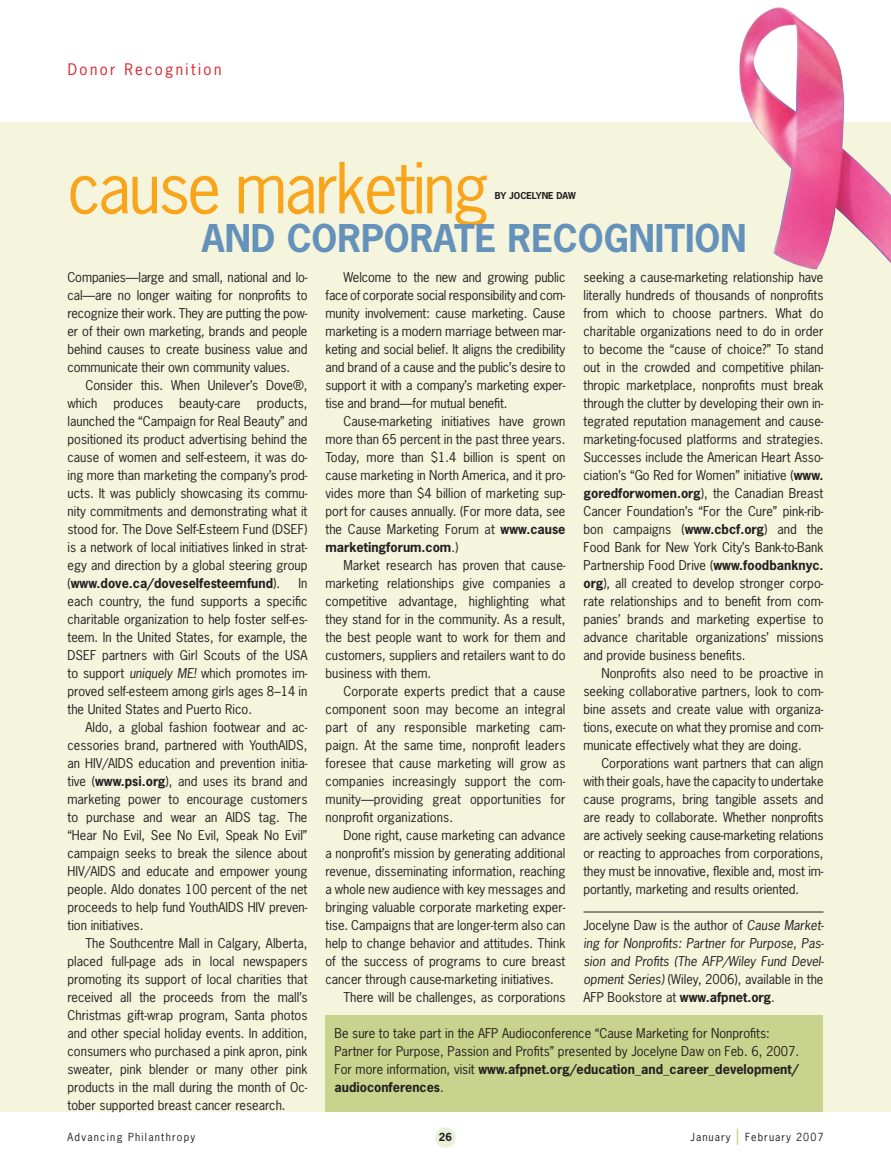
<style>
.page{position:relative;width:891px;height:1175px;background:#fff}
.page>*{position:absolute;margin:0;border:0;box-sizing:border-box;transform-origin:0 0}
.t1{font:66px "News Gothic";letter-spacing:-.04em;color:#f9a51b}
.t2{font:700 36px "News Gothic";color:#6592ba}
.t3{font:15px "News Gothic";letter-spacing:.16em;color:#da2128}
.t4{font:12.75px/18px "News Gothic";color:#231f20;text-align:justify}
.t5{font:italic 12.75px/18px "News Gothic";color:#231f20;text-align:justify}
.t6{font:10.5px "News Gothic";letter-spacing:.12em;color:#231f20}
.t7{font:10.5px "News Gothic";letter-spacing:.1em;color:#231f20}
.t8{font:700 10.5px "News Gothic";color:#231f20}
.t9{font:700 9px "News Gothic";color:#231f20}
.s1{font-weight:700}
.s2{font-style:italic}
.s3{font-style:normal}
.s4{font-weight:700;font-style:normal}
.s5{font-size:16.5px;color:#b8d989}
</style>
<div class="page">
<div style="left:435px;top:1127px;width:21px;height:20px;background:#e7f2d8;border-radius:50%"></div>
<div style="left:0;top:122px;width:891px;height:990px;background:#f5f4dd"></div>
<div style="left:326px;top:1015px;width:498px;height:97px;background:#c8d38d"></div>
<img style="left:739px;top:7px;width:152px;height:263px">
<hr style="left:584px;top:911px;width:240px;height:1px;background:#231f20">
<p class="t3" style="left:68px;top:60px;width:155px">Donor Recognition</p>
<h1 class="t1" style="left:68px;top:146px;width:424px">cause marketing</h1>
<h2 class="t2" style="left:202px;top:215px;width:546px">AND CORPORATE RECOGNITION</h2>
<p class="t9" style="left:495px;top:190px;width:83px">BY JOCELYNE DAW</p>
<p class="t4" style="left:68px;top:268px;width:242px">Companies—large and small, national and lo&shy;cal—are no longer waiting for nonprofits to recognize their work. They are putting the pow&shy;er of their own marketing, brands and people behind causes to create business value and communicate their own community values.</p>
<p class="t4" style="left:68px;top:376px;width:242px;text-indent:18px">Consider this. When Unilever’s Dove®, which produces beauty-care products, launched the “Campaign for Real Beauty” and positioned its product advertising behind the cause of women and self-esteem, it was do&shy;ing more than marketing the company’s prod&shy;ucts. It was publicly showcasing its commu&shy;nity commitments and demonstrating what it stood for. The Dove Self-Esteem Fund (DSEF) is a network of local initiatives linked in strat&shy;egy and direction by a global steering group (<span class="s1">www.dove.ca/doveselfesteemfund</span>).</p>
<p class="t4" style="left:68px;top:574px;width:242px;text-indent:231px">In each country, the fund supports a specific charitable organization to help foster self-es&shy;teem. In the United States, for example, the DSEF partners with Girl Scouts of the USA to support <span class="s2">uniquely ME!</span> which promotes im&shy;proved self-esteem among girls ages 8–14 in the United States and Puerto Rico.</p>
<p class="t4" style="left:68px;top:718px;width:242px;text-indent:18px">Aldo, a global fashion footwear and ac&shy;cessories brand, partnered with YouthAIDS, an HIV/AIDS education and prevention initia&shy;tive (<span class="s1">www.psi.org</span>), and uses its brand and marketing power to encourage customers to purchase and wear an AIDS tag. The “Hear No Evil, See No Evil, Speak No Evil” campaign seeks to break the silence about HIV/AIDS and educate and empower young people. Aldo donates 100 percent of the net proceeds to help fund YouthAIDS HIV preven&shy;tion initiatives.</p>
<p class="t4" style="left:68px;top:934px;width:242px;text-indent:18px">The Southcentre Mall in Calgary, Alberta, placed full-page ads in local newspapers promoting its support of local charities that received all the proceeds from the mall’s Christmas gift-wrap program, Santa photos and other special holiday events. In addition, consumers who purchased a pink apron, pink sweater, pink blender or many other pink products in the mall during the month of Oc&shy;tober supported breast cancer research.</p>
<p class="t4" style="left:326px;top:268px;width:242px;text-indent:18px">Welcome to the new and growing public face of corporate social responsibility and com&shy;munity involvement: cause marketing. Cause marketing is a modern marriage between mar&shy;keting and social belief. It aligns the credibility and brand of a cause and the public’s desire to support it with a company’s marketing exper&shy;tise and brand—for mutual benefit.</p>
<p class="t4" style="left:326px;top:412px;width:242px;text-indent:18px">Cause-marketing initiatives have grown more than 65 percent in the past three years.<br>Today, more than $1.4 billion is spent on cause marketing in North America, and it pro&shy;vides more than $4 billion of marketing sup&shy;port for causes annually. (For more data, see the Cause Marketing Forum at <span class="s1">www.cause marketingforum.com</span>.)</p>
<p class="t4" style="left:326px;top:556px;width:242px;text-indent:18px">Market research has proven that cause&shy;marketing relationships give companies a competitive advantage, highlighting what they stand for in the community. As a result, the best people want to work for them and customers, suppliers and retailers want to do business with them.</p>
<p class="t4" style="left:326px;top:682px;width:242px;text-indent:18px">Corporate experts predict that a cause component soon may become an integral part of any responsible marketing cam&shy;paign. At the same time, nonprofit leaders foresee that cause marketing will grow as companies increasingly support the com&shy;munity—providing great opportunities for nonprofit organizations.</p>
<p class="t4" style="left:344px;top:826px;width:224px">Done right, cause marketing can advance</p>
<p class="t4" style="left:326px;top:844px;width:241px">a nonprofit’s mission by generating additional</p>
<p class="t4" style="left:326px;top:862px;width:242px">revenue, disseminating information, reaching</p>
<p class="t4" style="left:326px;top:880px;width:242px">a whole new audience with key messages and</p>
<p class="t4" style="left:326px;top:898px;width:242px">bringing valuable corporate marketing exper-</p>
<p class="t4" style="left:326px;top:916px;width:241px">tise. Campaigns that are longer-term also can</p>
<p class="t4" style="left:326px;top:934px;width:242px">help to change behavior and attitudes. Think</p>
<p class="t4" style="left:326px;top:952px;width:241px">of the success of programs to cure breast</p>
<p class="t4" style="left:326px;top:970px;width:230px">cancer through cause-marketing initiatives.</p>
<p class="t4" style="left:344px;top:988px;width:223px">There will be challenges, as corporations</p>
<p class="t4" style="left:334px;top:1024px;width:466px;text-align:left">Be sure to take part in the AFP Audioconference “Cause Marketing for Nonprofits:<br>Partner for Purpose, Passion and Profits” presented by Jocelyne Daw on Feb. 6, 2007.<br>For more information, visit <span class="s1">www.afpnet.org/education_and_career_development/ audioconferences</span>.</p>
<p class="t4" style="left:584px;top:268px;width:242px">seeking a cause-marketing relationship have literally hundreds of thousands of nonprofits from which to choose partners. What do charitable organizations need to do in order to become the “cause of choice?” To stand out in the crowded and competitive philan&shy;thropic marketplace, nonprofits must break through the clutter by developing their own in&shy;tegrated reputation management and cause&shy;marketing-focused platforms and strategies.<br>Successes include the American Heart Asso&shy;ciation’s “Go Red for Women” initiative (<span class="s1">www. goredforwomen.org</span>), the Canadian Breast Cancer Foundation’s “For the Cure” pink-rib&shy;bon campaigns (<span class="s1">www.cbcf.org</span>) and the Food Bank for New York City’s Bank-to-Bank Partnership Food Drive (<span class="s1">www.foodbanknyc. org</span>), all created to develop stronger corpo&shy;rate relationships and to benefit from com&shy;panies’ brands and marketing expertise to advance charitable organizations’ missions and provide business benefits.</p>
<p class="t4" style="left:584px;top:664px;width:242px;text-indent:18px">Nonprofits also need to be proactive in seeking collaborative partners, look to com&shy;bine assets and create value with organiza&shy;tions, execute on what they promise and com&shy;municate effectively what they are doing.</p>
<p class="t4" style="left:584px;top:754px;width:242px;text-indent:18px">Corporations want partners that can align with their goals, have the capacity to undertake cause programs, bring tangible assets and are ready to collaborate. Whether nonprofits are actively seeking cause-marketing relations or reacting to approaches from corporations, they must be innovative, flexible and, most im&shy;portantly, marketing and results oriented.</p>
<p class="t5" style="left:584px;top:916px;width:242px"><span class="s3">Jocelyne Daw is the author of</span> Cause Market&shy;ing for Nonprofits: Partner for Purpose, Pas&shy;sion and Profits (The AFP/Wiley Fund Devel&shy;opment Series) <span class="s3">(Wiley, 2006), available in the AFP Bookstore at</span> <span class="s4">www.afpnet.org</span><span class="s3">.</span></p>
<p class="t6" style="left:68px;top:1129px;width:129px">Advancing Philanthropy</p>
<p class="t8" style="left:439px;top:1129px;width:15px">26</p>
<p class="t7" style="left:691px;top:1129px;width:134px">January <span class="s5">|</span> February 2007</p>
</div>
